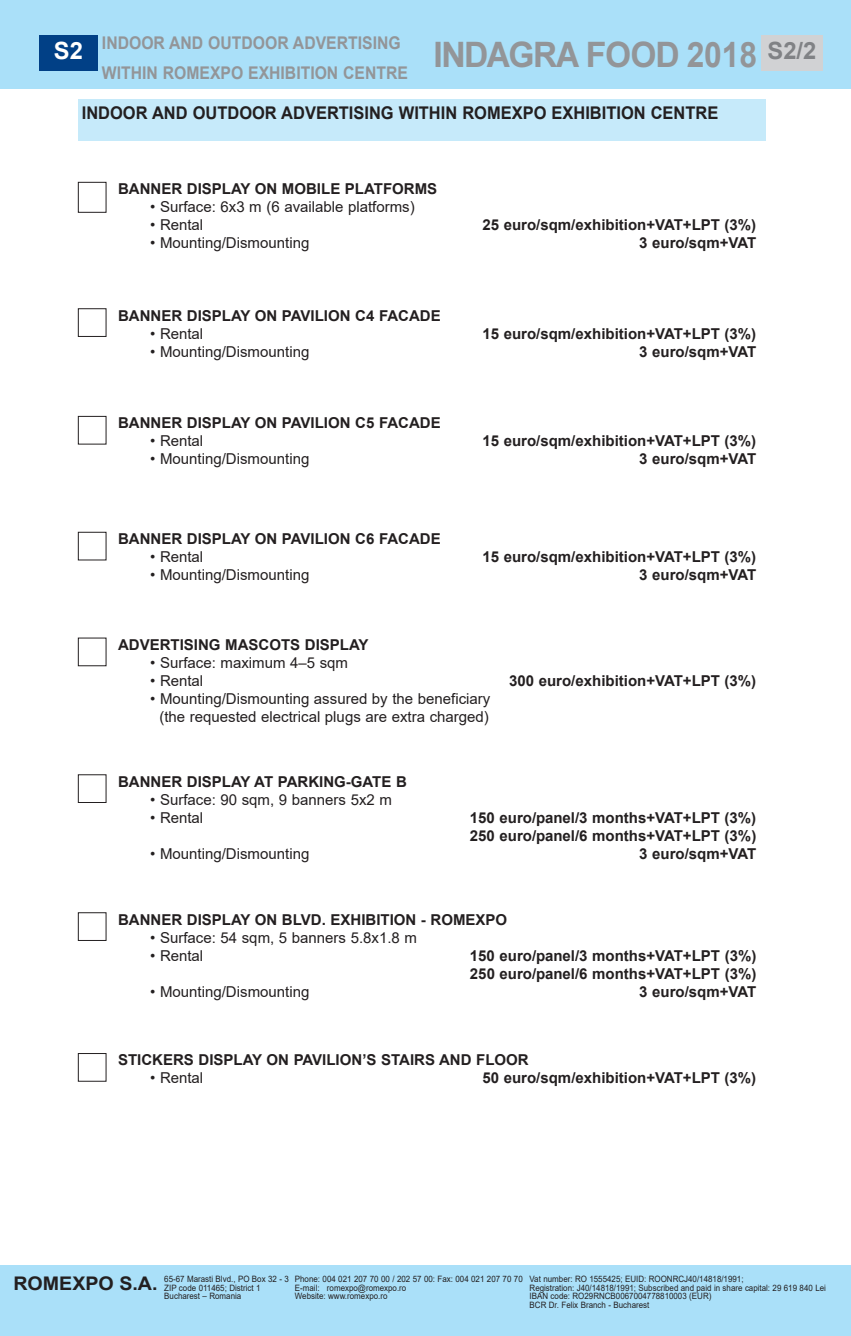
<style>
.page{position:relative;width:851px;height:1336px;background:#fff}
.page>*{position:absolute;margin:0;border:0;box-sizing:border-box;transform-origin:0 0}
.t1{font:35px "TTE3 DO00";letter-spacing:-.045em;color:#939598;scale:.96 1}
.t2{font:700 23.75px "Arial";color:#808285}
.t3{font:700 23.75px "Arial";color:#fff}
.t4{font:700 18.75px "Arial";color:#231f20;scale:1.05 1}
.t5{font:700 17.5px "Arial";color:#231f20;scale:.94 1}
.t6{font:700 17.5px/29.2px "Arial";color:#939598;scale:.9 1}
.t7{font:700 15px/18px "Arial";color:#231f20}
.t8{font:15px/18px "Arial";color:#231f20;text-align:center}
.t9{font:8.75px/8.8px "Arial";color:#231f20;scale:.91 1}
.s1{font-family:"Arial";font-weight:700}
</style>
<div class="page">
<div style="left:78px;top:99px;width:687px;height:42px;background:#c6eafa"></div>
<div style="left:78px;top:308px;width:28px;height:29px;border:1px solid #231f20"></div>
<div style="left:78px;top:416px;width:28px;height:28px;border:1px solid #231f20"></div>
<div style="left:78px;top:532px;width:28px;height:28px;border:1px solid #231f20"></div>
<div style="left:0;top:1265px;width:850px;height:71px;background:#aae0f9"></div>
<div style="left:0;top:0;width:850px;height:89px;background:#aae0f9"></div>
<div style="left:39px;top:35px;width:59px;height:36px;background:#014086"></div>
<div style="left:761px;top:35px;width:61px;height:36px;background:#d1d2d4"></div>
<div style="left:78px;top:774px;width:28px;height:29px;border:1px solid #231f20"></div>
<div style="left:78px;top:912px;width:28px;height:29px;border:1px solid #231f20"></div>
<div style="left:78px;top:1053px;width:28px;height:28px;border:1px solid #231f20"></div>
<div style="left:78px;top:182px;width:28px;height:31px;border:1px solid #231f20"></div>
<p class="t6" style="left:102px;top:29px;width:341px">INDOOR AND OUTDOOR ADVERTISING<br>WITHIN ROMEXPO EXHIBITION CENTRE</p>
<h1 class="t1" style="left:433px;top:42px;width:339px">INDAGRA FOOD <span class="s1">2018</span></h1>
<h2 class="t3" style="left:54px;top:38px;width:31px">S2</h2>
<h2 class="t2" style="left:767px;top:38px;width:50px">S2/2</h2>
<p class="t5" style="left:82px;top:103px;width:678px">INDOOR AND OUTDOOR ADVERTISING WITHIN ROMEXPO EXHIBITION CENTRE</p>
<p class="t7" style="left:118px;top:180px;width:320px">BANNER DISPLAY ON MOBILE PLATFORMS</p>
<p class="t8" style="left:150px;top:198px;width:266px">• Surface: 6x3 m (6 available platforms)</p>
<p class="t8" style="left:150px;top:216px;width:54px">• Rental</p>
<p class="t7" style="left:482px;top:216px;width:275px">25 euro/sqm/exhibition+VAT+LPT (3%)</p>
<p class="t8" style="left:150px;top:234px;width:161px">• Mounting/Dismounting</p>
<p class="t7" style="left:639px;top:234px;width:118px">3 euro/sqm+VAT</p>
<p class="t7" style="left:118px;top:306px;width:324px">BANNER DISPLAY ON PAVILION C4 FACADE</p>
<p class="t8" style="left:150px;top:324px;width:54px">• Rental</p>
<p class="t7" style="left:482px;top:324px;width:275px">15 euro/sqm/exhibition+VAT+LPT (3%)</p>
<p class="t8" style="left:150px;top:342px;width:161px">• Mounting/Dismounting</p>
<p class="t7" style="left:639px;top:342px;width:118px">3 euro/sqm+VAT</p>
<p class="t7" style="left:118px;top:414px;width:324px">BANNER DISPLAY ON PAVILION C5 FACADE</p>
<p class="t8" style="left:150px;top:432px;width:54px">• Rental</p>
<p class="t7" style="left:482px;top:432px;width:275px">15 euro/sqm/exhibition+VAT+LPT (3%)</p>
<p class="t8" style="left:150px;top:450px;width:161px">• Mounting/Dismounting</p>
<p class="t7" style="left:639px;top:450px;width:118px">3 euro/sqm+VAT</p>
<p class="t7" style="left:118px;top:530px;width:324px">BANNER DISPLAY ON PAVILION C6 FACADE</p>
<p class="t8" style="left:150px;top:548px;width:54px">• Rental</p>
<p class="t7" style="left:482px;top:548px;width:275px">15 euro/sqm/exhibition+VAT+LPT (3%)</p>
<p class="t8" style="left:150px;top:566px;width:161px">• Mounting/Dismounting</p>
<p class="t7" style="left:639px;top:566px;width:118px">3 euro/sqm+VAT</p>
<p class="t7" style="left:118px;top:636px;width:252px">ADVERTISING MASCOTS DISPLAY</p>
<p class="t8" style="left:150px;top:654px;width:199px">• Surface: maximum 4–5 sqm</p>
<p class="t8" style="left:150px;top:672px;width:54px">• Rental</p>
<p class="t7" style="left:509px;top:672px;width:248px">300 euro/exhibition+VAT+LPT (3%)</p>
<p class="t8" style="left:150px;top:690px;width:342px">• Mounting/Dismounting assured by the beneficiary (the requested electrical plugs are extra charged)</p>
<p class="t7" style="left:118px;top:772px;width:290px">BANNER DISPLAY AT PARkING-GATE B</p>
<p class="t8" style="left:150px;top:790px;width:243px">• Surface: 90 sqm, 9 banners 5x2 m</p>
<p class="t8" style="left:150px;top:808px;width:54px">• Rental</p>
<p class="t7" style="left:470px;top:808px;width:288px">150 euro/panel/3 months+VAT+LPT (3%)<br>250 euro/panel/6 months+VAT+LPT (3%)</p>
<p class="t8" style="left:150px;top:844px;width:161px">• Mounting/Dismounting</p>
<p class="t7" style="left:639px;top:844px;width:118px">3 euro/sqm+VAT</p>
<p class="t7" style="left:118px;top:910px;width:390px">BANNER DISPLAY ON BLVD. EXHIBITION - ROMEXPO</p>
<p class="t8" style="left:150px;top:928px;width:268px">• Surface: 54 sqm, 5 banners 5.8x1.8 m</p>
<p class="t8" style="left:150px;top:946px;width:54px">• Rental</p>
<p class="t7" style="left:470px;top:946px;width:288px">150 euro/panel/3 months+VAT+LPT (3%)<br>250 euro/panel/6 months+VAT+LPT (3%)</p>
<p class="t8" style="left:150px;top:982px;width:161px">• Mounting/Dismounting</p>
<p class="t7" style="left:639px;top:982px;width:118px">3 euro/sqm+VAT</p>
<p class="t7" style="left:118px;top:1051px;width:412px">STICkERS DISPLAY ON PAVILION’S STAIRS AND FLOOR</p>
<p class="t8" style="left:150px;top:1069px;width:54px">• Rental</p>
<p class="t7" style="left:482px;top:1069px;width:275px">50 euro/sqm/exhibition+VAT+LPT (3%)</p>
<p class="t4" style="left:13px;top:1273px;width:139px">ROMEXPO S.A.</p>
<p class="t9" style="left:164px;top:1274px;width:138px">65-67 Marasti Blvd., PO Box 32 - 3<br>ZIP code 011465; District 1<br>Bucharest – Romania</p>
<p class="t9" style="left:529px;top:1274px;width:327px">Vat number: RO 1555425; EUID: ROONRCJ40/14818/1991;<br>Registration: J40/14818/1991; Subscribed and paid in share capital: 29 619 840 Lei IBAN code: RO29RNCB0067004778810003 (EUR)<br>BCR Dr. Felix Branch - Bucharest</p>
<p class="t9" style="left:295px;top:1274px;width:252px">Phone: 004 021 207 70 00 / 202 57 00: Fax: 004 021 207 70 70<br>E-mail: romexpo@romexpo.ro<br>Website: www.romexpo.ro</p>
</div>
